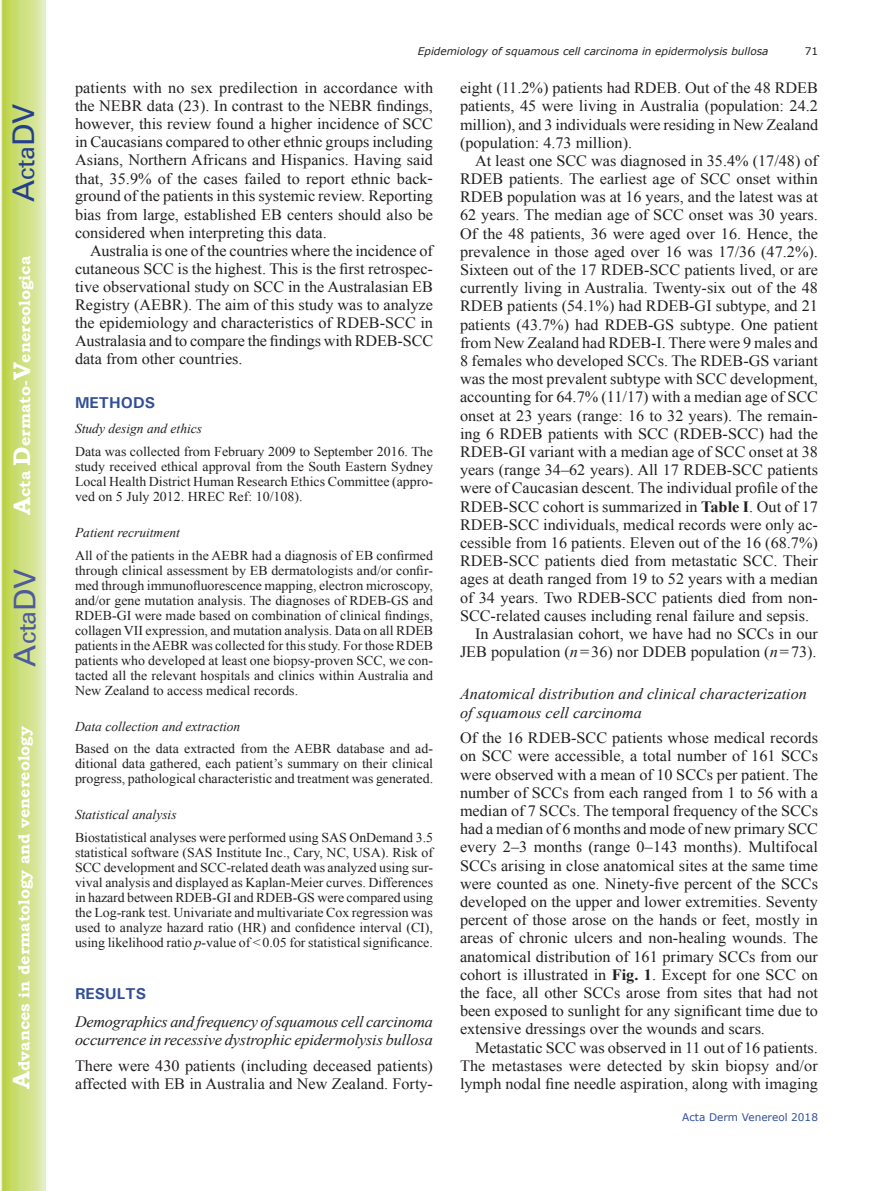
<style>
.page{position:relative;width:893px;height:1191px;background:#fff}
.page>*{position:absolute;margin:0;border:0;box-sizing:border-box;transform-origin:0 0}
.t1{font:30px "Univers";color:#4d5a9e}
.t2{font:30px "Univers";color:#253f8e}
.t3{font:15.75px/18px "Times New Roman";color:#231f20;text-align:justify}
.t4{font:italic 15.75px/18.9px "Times New Roman";letter-spacing:-.01em;color:#231f20}
.t5{font:700 15.75px "Bookman Old Style";color:#fff}
.t6{font:700 15.75px "Univers";color:#324f95}
.t7{font:13.5px/15px "Times New Roman";color:#231f20;text-align:justify}
.t8{font:italic 13.5px "Times New Roman";color:#231f20}
.t9{font:italic 10.5px "Verdana";color:#231f20}
.t10{font:10.5px "Verdana";color:#324f95}
.t11{font:10.5px "Verdana";color:#231f20}
.s1{font-size:24px}
.s2{font-style:italic}
.s3{font-weight:700}
</style>
<div class="page">
<svg style="left:1px;top:0;width:45px;height:1191px;background:#cfe084"></svg>
<h1 class="t2" style="left:6px;top:202px;width:100px;rotate:-90deg">A<span class="s1">cta</span>DV</h1>
<p class="t5" style="left:15px;top:515px;width:260px;rotate:-90deg"><span class="s1">A</span>cta <span class="s1">D</span>ermato-<span class="s1">V</span>enereologica</p>
<h1 class="t1" style="left:7px;top:666px;width:100px;rotate:-90deg">A<span class="s1">cta</span>DV</h1>
<p class="t5" style="left:15px;top:1088px;width:364px;rotate:-90deg"><span class="s1">A</span>dvances in dermatology and venereology</p>
<p class="t9" style="left:418px;top:44px;width:352px">Epidemiology of squamous cell carcinoma in epidermolysis bullosa</p>
<p class="t11" style="left:805px;top:44px;width:15px">71</p>
<p class="t3" style="left:75px;top:79px;width:360px">patients with no sex predilection in accordance with the NEBR data (23). In contrast to the NEBR findings, however, this review found a higher incidence of SCC in Caucasians compared to other ethnic groups including Asians, Northern Africans and Hispanics. Having said that, 35.9% of the cases failed to report ethnic back&shy;ground of the patients in this systemic review. Reporting bias from large, established EB centers should also be considered when interpreting this data.</p>
<p class="t3" style="left:75px;top:241px;width:360px;text-indent:15px">Australia is one of the countries where the incidence of cutaneous SCC is the highest. This is the first retrospec&shy;tive observational study on SCC in the Australasian EB Registry (AEBR). The aim of this study was to analyze the epidemiology and characteristics of RDEB-SCC in Australasia and to compare the findings with RDEB-SCC data from other countries.</p>
<p class="t6" style="left:75px;top:392px;width:82px">METHODS</p>
<p class="t8" style="left:75px;top:420px;width:129px">Study design and ethics</p>
<p class="t7" style="left:75px;top:444px;width:360px">Data was collected from February 2009 to September 2016. The study received ethical approval from the South Eastern Sydney Local Health District Human Research Ethics Committee (appro&shy;ved on 5 July 2012. HREC Ref: 10/108).</p>
<p class="t8" style="left:75px;top:523px;width:106px">Patient recruitment</p>
<p class="t7" style="left:75px;top:547px;width:360px">All of the patients in the AEBR had a diagnosis of EB confirmed through clinical assessment by EB dermatologists and/or confir&shy;med through immunofluorescence mapping, electron microscopy, and/or gene mutation analysis. The diagnoses of RDEB-GS and RDEB-GI were made based on combination of clinical findings, collagen VII expression, and mutation analysis. Data on all RDEB patients in the AEBR was collected for this study. For those RDEB patients who developed at least one biopsy-proven SCC, we con&shy;tacted all the relevant hospitals and clinics within Australia and New Zealand to access medical records.</p>
<p class="t8" style="left:75px;top:717px;width:167px">Data collection and extraction</p>
<p class="t7" style="left:75px;top:741px;width:360px">Based on the data extracted from the AEBR database and ad&shy;ditional data gathered, each patient’s summary on their clinical progress, pathological characteristic and treatment was generated.</p>
<p class="t8" style="left:75px;top:805px;width:103px">Statistical analysis</p>
<p class="t7" style="left:75px;top:829px;width:360px">Biostatistical analyses were performed using SAS OnDemand 3.5 statistical software (SAS Institute Inc., Cary, NC, USA). Risk of SCC development and SCC-related death was analyzed using sur&shy;vival analysis and displayed as Kaplan-Meier curves. Differences in hazard between RDEB-GI and RDEB-GS were compared using the Log-rank test. Univariate and multivariate Cox regression was used to analyze hazard ratio (HR) and confidence interval (CI), using likelihood ratio <span class="s2">p</span>-value of &lt;0.05 for statistical significance.</p>
<p class="t6" style="left:75px;top:983px;width:73px">RESULTS</p>
<p class="t4" style="left:75px;top:1011px;width:360px">Demographics and frequency of squamous cell carcinoma occurrence in recessive dystrophic epidermolysis bullosa</p>
<p class="t3" style="left:75px;top:1056px;width:360px">There were 430 patients (including deceased patients) affected with EB in Australia and New Zealand. Forty-</p>
<p class="t3" style="left:460px;top:79px;width:360px">eight (11.2%) patients had RDEB. Out of the 48 RDEB patients, 45 were living in Australia (population: 24.2 million), and 3 individuals were residing in New Zealand (population: 4.73 million).</p>
<p class="t3" style="left:475px;top:151px;width:344px">At least one SCC was diagnosed in 35.4% (17/48) of</p>
<p class="t3" style="left:460px;top:169px;width:359px">RDEB patients. The earliest age of SCC onset within</p>
<p class="t3" style="left:460px;top:188px;width:359px">RDEB population was at 16 years, and the latest was at</p>
<p class="t3" style="left:460px;top:206px;width:359px">62 years. The median age of SCC onset was 30 years.</p>
<p class="t3" style="left:460px;top:224px;width:359px">Of the 48 patients, 36 were aged over 16. Hence, the</p>
<p class="t3" style="left:460px;top:242px;width:359px">prevalence in those aged over 16 was 17/36 (47.2%).</p>
<p class="t3" style="left:460px;top:260px;width:359px">Sixteen out of the 17 RDEB-SCC patients lived, or are</p>
<p class="t3" style="left:460px;top:279px;width:359px">currently living in Australia. Twenty-six out of the 48</p>
<p class="t3" style="left:460px;top:297px;width:359px">RDEB patients (54.1%) had RDEB-GI subtype, and 21</p>
<p class="t3" style="left:460px;top:315px;width:359px">patients (43.7%) had RDEB-GS subtype. One patient</p>
<p class="t3" style="left:460px;top:333px;width:359px">from New Zealand had RDEB-I. There were 9 males and</p>
<p class="t3" style="left:460px;top:351px;width:359px">8 females who developed SCCs. The RDEB-GS variant</p>
<p class="t3" style="left:460px;top:369px;width:359px">was the most prevalent subtype with SCC development,</p>
<p class="t3" style="left:460px;top:388px;width:359px">accounting for 64.7% (11/17) with a median age of SCC</p>
<p class="t3" style="left:460px;top:406px;width:359px">onset at 23 years (range: 16 to 32 years). The remain-</p>
<p class="t3" style="left:460px;top:424px;width:359px">ing 6 RDEB patients with SCC (RDEB-SCC) had the</p>
<p class="t3" style="left:460px;top:442px;width:359px">RDEB-GI variant with a median age of SCC onset at 38</p>
<p class="t3" style="left:460px;top:460px;width:359px">years (range 34–62 years). All 17 RDEB-SCC patients</p>
<p class="t3" style="left:460px;top:479px;width:360px">were of Caucasian descent. The individual profile of the</p>
<p class="t3" style="left:460px;top:497px;width:359px">RDEB-SCC cohort is summarized in <span class="s3">Table I</span>. Out of 17</p>
<p class="t3" style="left:460px;top:515px;width:359px">RDEB-SCC individuals, medical records were only ac-</p>
<p class="t3" style="left:460px;top:533px;width:359px">cessible from 16 patients. Eleven out of the 16 (68.7%)</p>
<p class="t3" style="left:460px;top:551px;width:359px">RDEB-SCC patients died from metastatic SCC. Their</p>
<p class="t3" style="left:460px;top:570px;width:359px">ages at death ranged from 19 to 52 years with a median</p>
<p class="t3" style="left:460px;top:588px;width:359px">of 34 years. Two RDEB-SCC patients died from non-</p>
<p class="t3" style="left:460px;top:606px;width:351px">SCC-related causes including renal failure and sepsis.</p>
<p class="t3" style="left:475px;top:624px;width:344px">In Australasian cohort, we have had no SCCs in our</p>
<p class="t3" style="left:460px;top:642px;width:358px">JEB population (<span class="s2">n</span>=36) nor DDEB population (<span class="s2">n</span>=73).</p>
<p class="t4" style="left:460px;top:683px;width:348px">Anatomical distribution and clinical characterization of squamous cell carcinoma</p>
<p class="t3" style="left:460px;top:728px;width:360px">Of the 16 RDEB-SCC patients whose medical records on SCC were accessible, a total number of 161 SCCs were observed with a mean of 10 SCCs per patient. The number of SCCs from each ranged from 1 to 56 with a median of 7 SCCs. The temporal frequency of the SCCs had a median of 6 months and mode of new primary SCC every 2–3 months (range 0–143 months). Multifocal SCCs arising in close anatomical sites at the same time were counted as one. Ninety-five percent of the SCCs developed on the upper and lower extremities. Seventy percent of those arose on the hands or feet, mostly in areas of chronic ulcers and non-healing wounds. The anatomical distribution of 161 primary SCCs from our cohort is illustrated in <span class="s3">Fig. 1</span>. Except for one SCC on the face, all other SCCs arose from sites that had not been exposed to sunlight for any significant time due to extensive dressings over the wounds and scars.</p>
<p class="t3" style="left:460px;top:1038px;width:360px;text-indent:15px">Metastatic SCC was observed in 11 out of 16 patients.<br>The metastases were detected by skin biopsy and/or lymph nodal fine needle aspiration, along with imaging</p>
<p class="t10" style="left:682px;top:1109px;width:137px">Acta Derm Venereol 2018</p>
</div>
